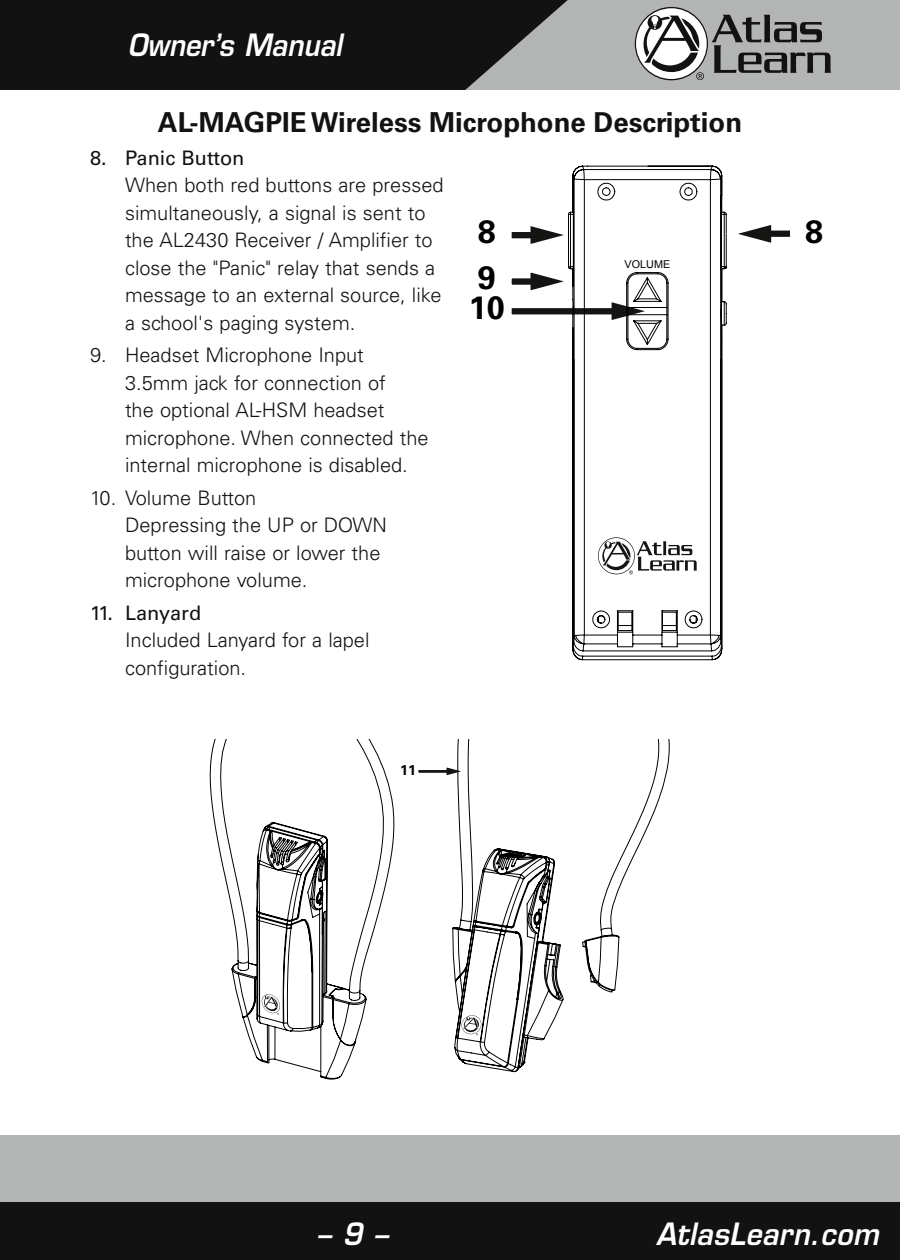
<style>
.page{position:relative;width:900px;height:1260px;background:#fff}
.page>*{position:absolute;margin:0;border:0;box-sizing:border-box;transform-origin:0 0}
.t1{font:700 32.5px "Univers";color:#000}
.t2{font:italic 600 30px "Eurostile";letter-spacing:.015em;color:#fff;scale:.94 1}
.t3{font:italic 600 30px "Eurostile";letter-spacing:.015em;color:#fff;scale:.9 1}
.t4{font:700 27.5px "Univers LT Std";color:#121212}
.t5{font:300 20px/27.5px "Univers LT Std";color:#121212}
.t6{font:20px "Univers LT Std";color:#121212}
.t7{font:700 14.25px "Univers";color:#000}
.t8{font:10.75px "Arial";color:#000}
</style>
<div class="page">
<div style="left:0;top:0;width:900px;height:90px;background:#121212"></div>
<svg style="left:465px;top:0;width:435px;height:90px"></svg>
<div style="left:0;top:1135px;width:900px;height:125px;background:#b3b5b4"></div>
<div style="left:0;top:1202px;width:900px;height:58px;background:#121212"></div>
<svg style="left:511px;top:272px;width:57px;height:43px"></svg>
<svg style="left:511px;top:226px;width:53px;height:18px"></svg>
<svg style="left:568px;top:166px;width:159px;height:494px"></svg>
<svg style="left:598px;top:537px;width:99px;height:37px"></svg>
<svg style="left:720px;top:219px;width:70px;height:30px"></svg>
<svg style="left:210px;top:739px;width:184px;height:340px"></svg>
<svg style="left:262px;top:993px;width:18px;height:22px"></svg>
<svg style="left:418px;top:767px;width:35px;height:8px"></svg>
<svg style="left:453px;top:739px;width:216px;height:333px"></svg>
<svg style="left:461px;top:1015px;width:21px;height:20px"></svg>
<h2 class="t3" style="left:128px;top:26px;width:240px">Owner’s Manual</h2>
<h3 class="t4" style="left:158px;top:107px;width:586px">AL-MAGPIE Wireless Microphone Description</h3>
<p class="t6" style="left:90px;top:146px;width:156px">8. Panic Button</p>
<p class="t5" style="left:125px;top:172px;width:320px">When both red buttons are pressed simultaneously, a signal is sent to the AL2430 Receiver / Amplifier to close the "Panic" relay that sends a message to an external source, like a school's paging system.</p>
<p class="t5" style="left:125px;top:342px;width:305px;text-indent:-35px">9. Headset Microphone Input<br>3.5mm jack for connection of<br>the optional AL-HSM headset microphone. When connected the internal microphone is disabled.</p>
<p class="t5" style="left:125px;top:484px;width:263px;text-indent:-35px">10. Volume Button<br>Depressing the UP or DOWN button will raise or lower the microphone volume.</p>
<p class="t6" style="left:90px;top:601px;width:113px">11. Lanyard</p>
<p class="t5" style="left:125px;top:627px;width:246px">Included Lanyard for a lapel configuration.</p>
<h1 class="t1" style="left:478px;top:211px;width:20px">8</h1>
<p class="t8" style="left:625px;top:258px;width:47px">VOLUME</p>
<h1 class="t1" style="left:478px;top:257px;width:20px">9</h1>
<h1 class="t1" style="left:469px;top:287px;width:38px">10</h1>
<p class="t7" style="left:400px;top:761px;width:17px">11</p>
<h1 class="t1" style="left:805px;top:211px;width:20px">8</h1>
<h2 class="t2" style="left:317px;top:1215px;width:77px">– 9 –</h2>
<h2 class="t2" style="left:656px;top:1215px;width:238px">AtlasLearn.com</h2>
</div>
